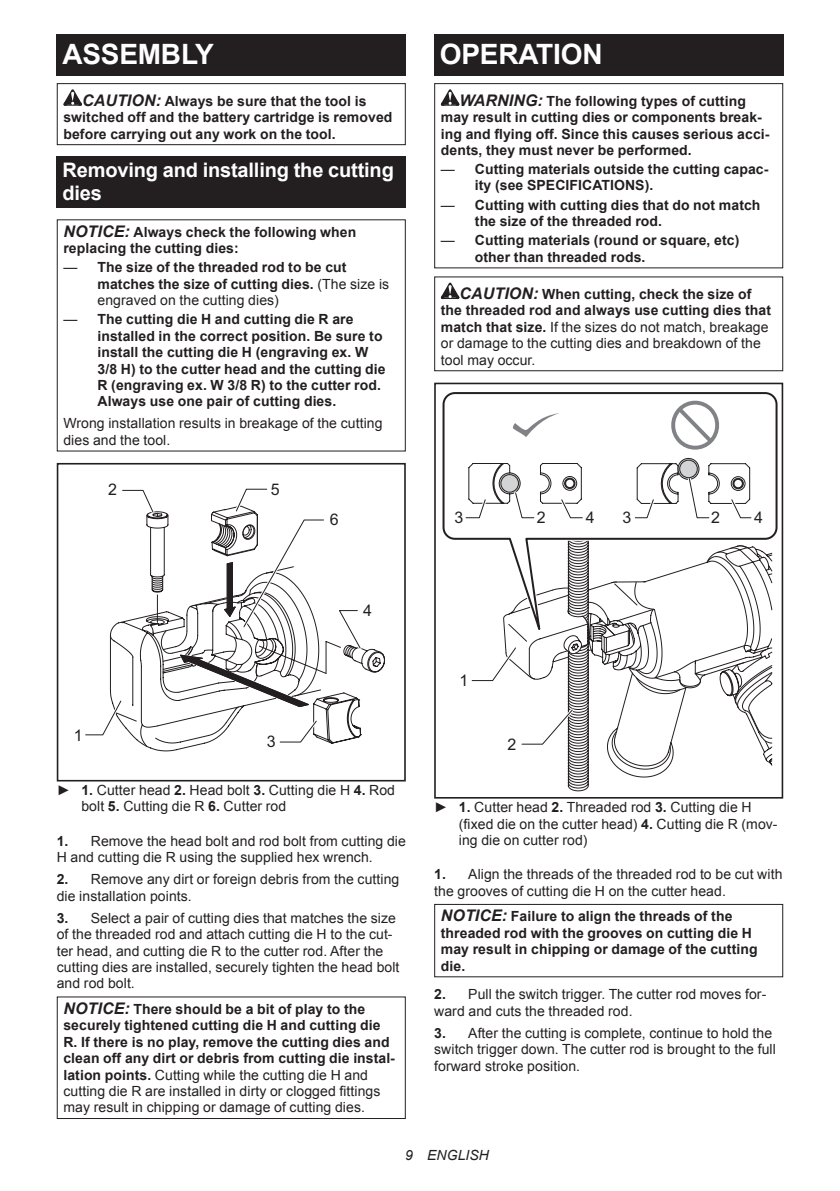
<style>
.page{position:relative;width:840px;height:1191px;background:#fff}
.page>*{position:absolute;margin:0;border:0;box-sizing:border-box;transform-origin:0 0}
.t1{font:700 28px "Arial";letter-spacing:-.01em;color:#fff}
.t2{font:700 20px/23.4px "Arial";letter-spacing:-.01em;color:#fff}
.t3{font:16px "Arial";color:#231f20}
.t4{font:700 14px/16.4px "Arial";letter-spacing:.005em;color:#231f20}
.t5{font:14px/16.4px "Arial";letter-spacing:.005em;color:#231f20}
.t6{font:italic 14px "Arial";letter-spacing:.005em;color:#231f20}
.s1{font-style:italic;font-size:16px}
.s2{font-weight:400}
.s3{font-weight:700;font-style:italic;font-size:16px}
.s4{font-weight:700}
</style>
<div class="page">
<div style="left:57px;top:34px;width:348px;height:41px;background:#231f20"></div>
<svg style="left:63px;top:89px;width:19px;height:17px"></svg>
<div style="left:57px;top:83px;width:348px;height:62px;border:1px solid #231f20"></div>
<div style="left:57px;top:156px;width:348px;height:52px;background:#231f20"></div>
<svg style="left:361px;top:648px;width:19px;height:25px"></svg>
<svg style="left:115px;top:509px;width:246px;height:238px"></svg>
<svg style="left:110px;top:635px;width:23px;height:22px"></svg>
<svg style="left:180px;top:653px;width:129px;height:54px"></svg>
<div style="left:57px;top:463px;width:348px;height:318px;border:2px solid #231f20"></div>
<svg style="left:334px;top:607px;width:30px;height:45px"></svg>
<svg style="left:119px;top:489px;width:38px;height:27px"></svg>
<svg style="left:277px;top:717px;width:43px;height:28px"></svg>
<svg style="left:223px;top:488px;width:103px;height:143px"></svg>
<svg style="left:85px;top:697px;width:40px;height:41px"></svg>
<div style="left:57px;top:996px;width:348px;height:123px;border:1px solid #231f20"></div>
<div style="left:434px;top:34px;width:348px;height:41px;background:#231f20"></div>
<svg style="left:440px;top:89px;width:19px;height:17px"></svg>
<div style="left:434px;top:83px;width:348px;height:185px;border:1px solid #231f20"></div>
<svg style="left:440px;top:283px;width:19px;height:16px"></svg>
<div style="left:434px;top:276px;width:348px;height:95px;border:1px solid #231f20"></div>
<svg style="left:662px;top:631px;width:110px;height:139px"></svg>
<div style="left:434px;top:383px;width:348px;height:415px;border:2px solid #231f20"></div>
<svg style="left:442px;top:392px;width:336px;height:239px"></svg>
<svg style="left:469px;top:583px;width:193px;height:208px"></svg>
<div style="left:677px;top:458px;width:21px;height:21px;background:#c4c3c3;border-radius:50%"></div>
<div style="left:677px;top:458px;width:22px;height:22px;border:1px solid #231f20;border-radius:50%"></div>
<svg style="left:664px;top:398px;width:61px;height:54px"></svg>
<svg style="left:509px;top:409px;width:53px;height:36px"></svg>
<svg style="left:463px;top:459px;width:290px;height:62px"></svg>
<div style="left:434px;top:904px;width:348px;height:73px;border:1px solid #231f20"></div>
<h1 class="t1" style="left:62px;top:35px;width:153px">ASSEMBLY</h1>
<p class="t4" style="left:63px;top:93px;width:330px;text-indent:19px"><span class="s1">CAUTION:</span> Always be sure that the tool is switched off and the battery cartridge is removed before carrying out any work on the tool.</p>
<h2 class="t2" style="left:62px;top:158px;width:333px">Removing and installing the cutting dies</h2>
<p class="t4" style="left:63px;top:224px;width:294px"><span class="s1">NOTICE:</span> Always check the following when replacing the cutting dies:</p>
<p class="t4" style="left:97px;top:260px;width:293px;text-indent:-34px"><span class="s2">—</span> The size of the threaded rod to be cut matches the size of cutting dies. <span class="s2">(The size is engraved on the cutting dies)</span></p>
<p class="t4" style="left:97px;top:312px;width:289px;text-indent:-34px"><span class="s2">—</span> The cutting die H and cutting die R are installed in the correct position. Be sure to install the cutting die H (engraving ex. W 3/8 H) to the cutter head and the cutting die R (engraving ex. W 3/8 R) to the cutter rod.<br>Always use one pair of cutting dies.</p>
<p class="t5" style="left:63px;top:415px;width:320px">Wrong installation results in breakage of the cutting dies and the tool.</p>
<p class="t3" style="left:108px;top:478px;width:10px">2</p>
<p class="t3" style="left:271px;top:478px;width:10px">5</p>
<p class="t3" style="left:329px;top:508px;width:10px">6</p>
<h1 class="t1" style="left:439px;top:35px;width:164px">OPERATION</h1>
<p class="t4" style="left:440px;top:93px;width:330px;text-indent:19px"><span class="s1">WARNING:</span> The following types of cutting may result in cutting dies or components break&shy;ing and flying off. Since this causes serious acci&shy;dents, they must never be performed.</p>
<p class="t4" style="left:474px;top:161px;width:295px;text-indent:-34px"><span class="s2">—</span> Cutting materials outside the cutting capac&shy;ity (see SPECIFICATIONS).</p>
<p class="t4" style="left:474px;top:197px;width:287px;text-indent:-34px"><span class="s2">—</span> Cutting with cutting dies that do not match the size of the threaded rod.</p>
<p class="t4" style="left:474px;top:233px;width:266px;text-indent:-34px"><span class="s2">—</span> Cutting materials (round or square, etc) other than threaded rods.</p>
<p class="t5" style="left:440px;top:286px;width:331px;text-indent:19px"><span class="s3">CAUTION:</span> <span class="s4">When cutting, check the size of the threaded rod and always use cutting dies that match that size.</span> If the sizes do not match, breakage or damage to the cutting dies and breakdown of the tool may occur.</p>
<p class="t3" style="left:536px;top:507px;width:10px">2</p>
<p class="t3" style="left:585px;top:507px;width:10px">4</p>
<p class="t3" style="left:710px;top:507px;width:10px">2</p>
<p class="t3" style="left:753px;top:507px;width:10px">4</p>
<p class="t3" style="left:454px;top:507px;width:10px">3</p>
<p class="t3" style="left:622px;top:507px;width:10px">3</p>
<p class="t3" style="left:74px;top:725px;width:10px">1</p>
<p class="t3" style="left:267px;top:731px;width:10px">3</p>
<p class="t3" style="left:363px;top:600px;width:10px">4</p>
<p class="t5" style="left:81px;top:782px;width:315px;text-indent:-25px">► <span class="s4">1.</span> Cutter head <span class="s4">2.</span> Head bolt <span class="s4">3.</span> Cutting die H <span class="s4">4.</span> Rod bolt <span class="s4">5.</span> Cutting die R <span class="s4">6.</span> Cutter rod</p>
<p class="t5" style="left:57px;top:833px;width:350px"><span class="s4">1.</span> Remove the head bolt and rod bolt from cutting die<br>H and cutting die R using the supplied hex wrench.</p>
<p class="t5" style="left:57px;top:871px;width:344px"><span class="s4">2.</span> Remove any dirt or foreign debris from the cutting die installation points.</p>
<p class="t5" style="left:57px;top:910px;width:344px"><span class="s4">3.</span> Select a pair of cutting dies that matches the size of the threaded rod and attach cutting die H to the cut&shy;ter head, and cutting die R to the cutter rod. After the cutting dies are installed, securely tighten the head bolt and rod bolt.</p>
<p class="t4" style="left:63px;top:1001px;width:333px"><span class="s1">NOTICE:</span> There should be a bit of play to the securely tightened cutting die H and cutting die R. If there is no play, remove the cutting dies and clean off any dirt or debris from cutting die instal&shy;lation points. <span class="s2">Cutting while the cutting die H and cutting die R are installed in dirty or clogged fittings may result in chipping or damage of cutting dies.</span></p>
<p class="t3" style="left:459px;top:670px;width:10px">1</p>
<p class="t3" style="left:507px;top:733px;width:10px">2</p>
<p class="t5" style="left:458px;top:799px;width:320px;text-indent:-25px">► <span class="s4">1.</span> Cutter head <span class="s4">2.</span> Threaded rod <span class="s4">3.</span> Cutting die H (fixed die on the cutter head) <span class="s4">4.</span> Cutting die R (mov&shy;ing die on cutter rod)</p>
<p class="t5" style="left:434px;top:866px;width:349px"><span class="s4">1.</span> Align the threads of the threaded rod to be cut with the grooves of cutting die H on the cutter head.</p>
<p class="t4" style="left:440px;top:908px;width:318px"><span class="s1">NOTICE:</span> Failure to align the threads of the threaded rod with the grooves on cutting die H may result in chipping or damage of the cutting die.</p>
<p class="t5" style="left:434px;top:986px;width:333px"><span class="s4">2.</span> Pull the switch trigger. The cutter rod moves for&shy;ward and cuts the threaded rod.</p>
<p class="t5" style="left:434px;top:1024px;width:343px"><span class="s4">3.</span> After the cutting is complete, continue to hold the switch trigger down. The cutter rod is brought to the full forward stroke position.</p>
<p class="t6" style="left:405px;top:1146px;width:85px">9 ENGLISH</p>
</div>
